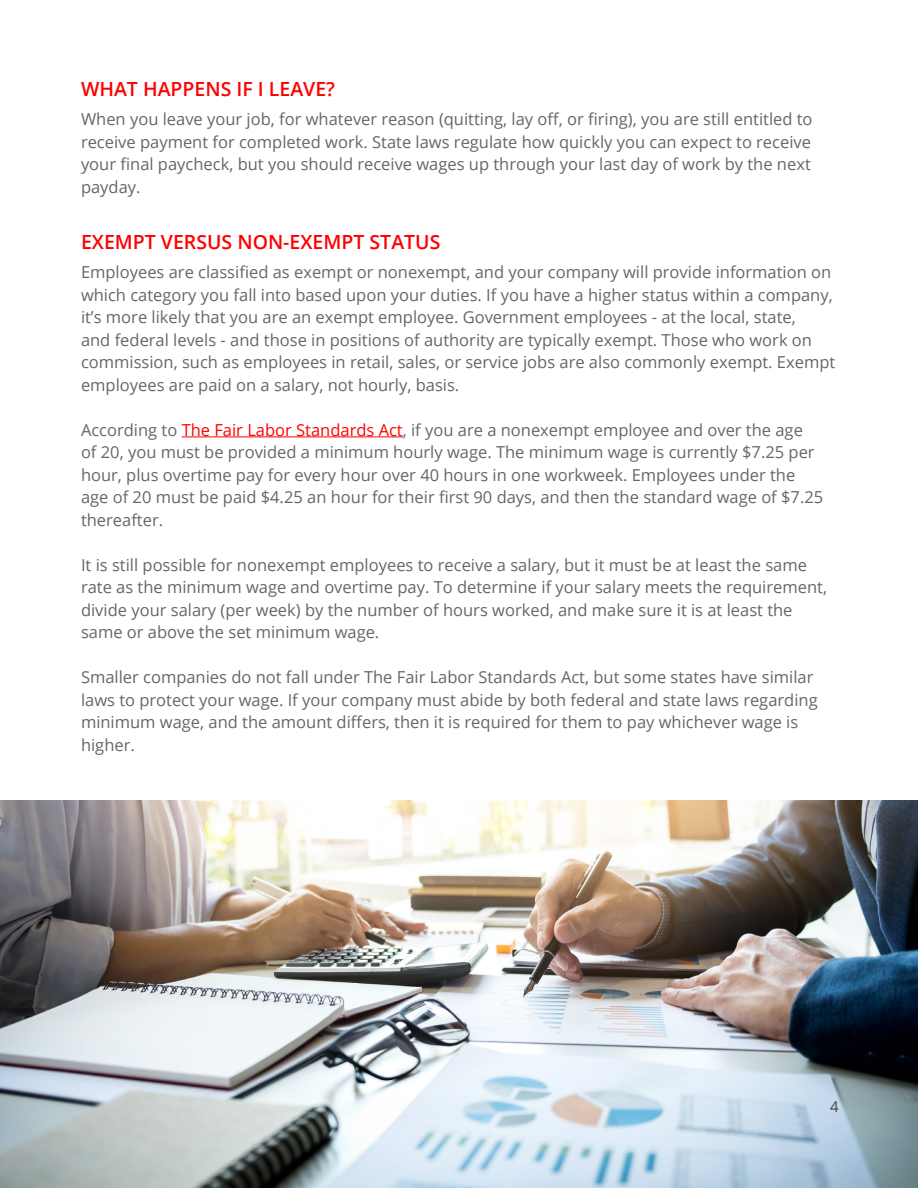
<style>
.page{position:relative;width:918px;height:1188px;background:#fff}
.page>*{position:absolute;margin:0;border:0;box-sizing:border-box;transform-origin:0 0}
.HEADING{font:600 19.5px "Open Sans";color:#fe0000}
.t1{font:16.5px/22.5px "Open Sans";color:#666}
.t2{font:15px "Open Sans";color:#444}
.s1{color:#fe0000}
</style>
<div class="page">
<hr style="left:182px;top:436px;width:221px;height:1px;background:#fe0000">
<img style="left:0;top:800px;width:918px;height:388px">
<p class="HEADING" style="left:81px;top:75px;width:256px">WHAT HAPPENS IF I LEAVE?</p>
<p class="t1" style="left:81px;top:108px;width:733px;text-align:justify">When you leave your job, for whatever reason (quitting, lay off, or firing), you are still entitled to receive payment for completed work. State laws regulate how quickly you can expect to receive your final paycheck, but you should receive wages up through your last day of work by the next payday.</p>
<p class="HEADING" style="left:81px;top:228px;width:361px">EXEMPT VERSUS NON-EXEMPT STATUS</p>
<p class="t1" style="left:81px;top:261px;width:756px">Employees are classified as exempt or nonexempt, and your company will provide information on which category you fall into based upon your duties. If you have a higher status within a company, it’s more likely that you are an exempt employee. Government employees - at the local, state,<br>and federal levels - and those in positions of authority are typically exempt. Those who work on commission, such as employees in retail, sales, or service jobs are also commonly exempt. Exempt employees are paid on a salary, not hourly, basis.</p>
<p class="t1" style="left:81px;top:418px;width:744px">According to <span class="s1">The Fair Labor Standards Act</span>, if you are a nonexempt employee and over the age<br>of 20, you must be provided a minimum hourly wage. The minimum wage is currently $7.25 per hour, plus overtime pay for every hour over 40 hours in one workweek. Employees under the age of 20 must be paid $4.25 an hour for their first 90 days, and then the standard wage of $7.25 thereafter.</p>
<p class="t1" style="left:81px;top:553px;width:748px">It is still possible for nonexempt employees to receive a salary, but it must be at least the same rate as the minimum wage and overtime pay. To determine if your salary meets the requirement, divide your salary (per week) by the number of hours worked, and make sure it is at least the same or above the set minimum wage.</p>
<p class="t1" style="left:81px;top:666px;width:738px">Smaller companies do not fall under The Fair Labor Standards Act, but some states have similar laws to protect your wage. If your company must abide by both federal and state laws regarding minimum wage, and the amount differs, then it is required for them to pay whichever wage is higher.</p>
<p class="t2" style="left:830px;top:1097px;width:10px">4</p>
</div>
